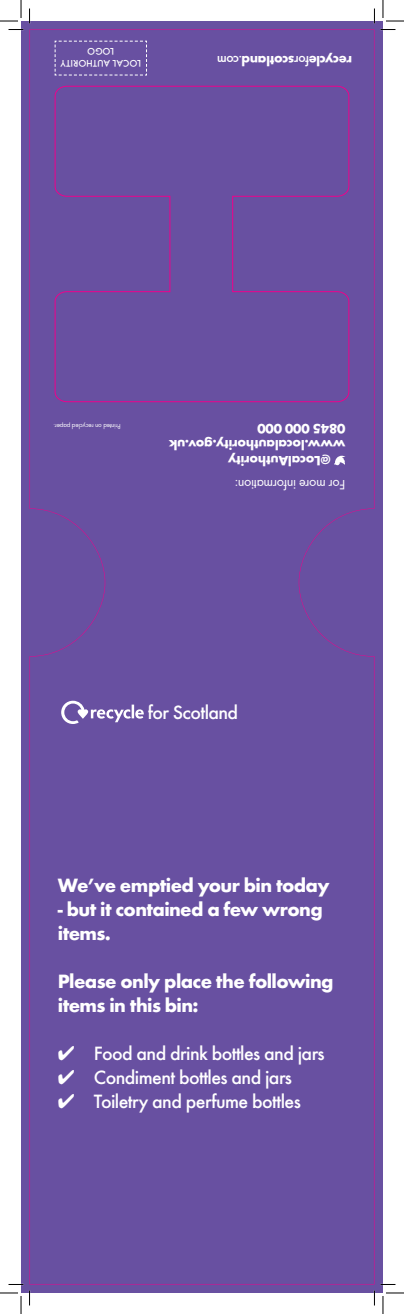
<style>
.page{position:relative;width:404px;height:1314px;background:#fff}
.page>*{position:absolute;margin:0;border:0;box-sizing:border-box;transform-origin:0 0}
.t1{font:700 20px/24px "Futura EF";letter-spacing:-.03em;color:#fff}
.t2{font:500 20px "Futura EF";letter-spacing:-.03em;color:#fff}
.t3{font:700 14px/16px "Futura EF";letter-spacing:-.02em;color:#fff}
.t4{font:14px "Futura EF";letter-spacing:-.02em;color:#fff}
.t5{font:500 10px/12px "Futura EF";color:#fff;text-align:center}
.t6{font:7px "Futura EF";letter-spacing:-.025em;color:#fff}
.s1{font-weight:500}
</style>
<div class="page">
<div style="left:21px;top:21px;width:361px;height:1271px;background:#6850a1"></div>
<svg style="left:30px;top:40px;width:344px;height:684px"></svg>
<svg style="left:0;top:0;width:30px;height:30px"></svg>
<svg style="left:0;top:1283px;width:30px;height:30px"></svg>
<svg style="left:373px;top:0;width:30px;height:30px"></svg>
<svg style="left:373px;top:1283px;width:30px;height:30px"></svg>
<p class="t5" style="left:141px;top:70px;width:82px;rotate:-180deg">LOCAL AUTHORITY<br>LOGO</p>
<p class="t3" style="left:352px;top:68px;width:137px;rotate:-180deg">recycle<span class="s1">for</span>scotland<span class="s1">.com</span></p>
<p class="t6" style="left:121px;top:430px;width:69px;rotate:-180deg">Printed on recycled paper.</p>
<p class="t3" style="left:345px;top:468px;width:178px;text-indent:15px;rotate:-180deg">@LocalAuthority www.localauthority.gov.uk<br>0845 000 000</p>
<p class="t4" style="left:345px;top:493px;width:112px;rotate:-180deg">For more information:</p>
<p class="t2" style="left:148px;top:700px;width:92px">for Scotland</p>
<p class="t1" style="left:58px;top:872px;width:273px">We’ve emptied your bin today</p>
<p class="t1" style="left:58px;top:896px;width:266px">- but it contained a few wrong items.</p>
<p class="t1" style="left:58px;top:968px;width:277px">Please only place the following items in this bin:</p>
<p class="t2" style="left:58px;top:1041px;width:268px">✔ Food and drink bottles and jars</p>
<p class="t2" style="left:58px;top:1065px;width:235px">✔ Condiment bottles and jars</p>
<p class="t2" style="left:58px;top:1089px;width:244px">✔ Toiletry and perfume bottles</p>
</div>
